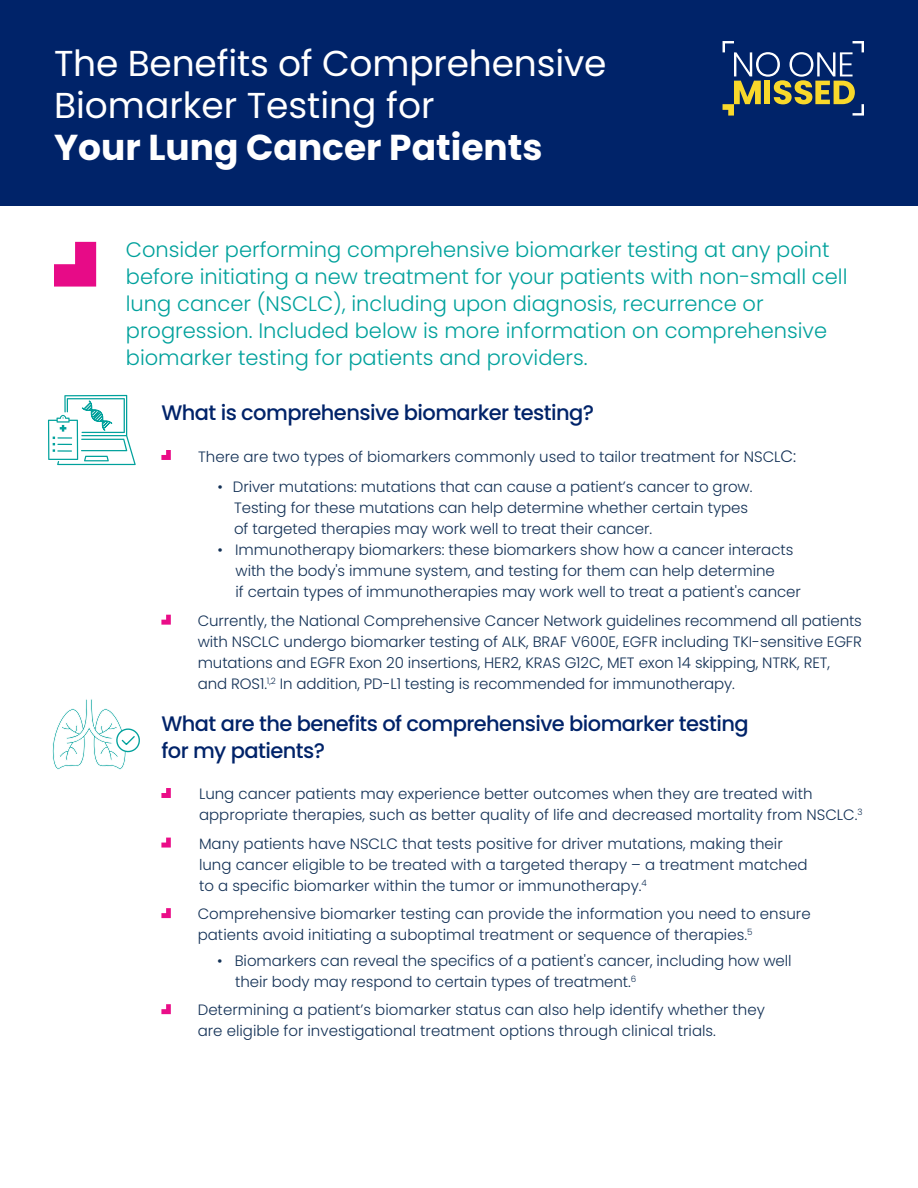
<style>
.page{position:relative;width:918px;height:1188px;background:#fff}
.page>*{position:absolute;margin:0;border:0;box-sizing:border-box;transform-origin:0 0}
.t1{font:36px/42px "Poppins";letter-spacing:-.005em;color:#fff}
.t2{font:700 36px "Poppins";color:#fff}
.t3{font:300 21px/27px "Poppins";color:#00a19c}
.t4{font:500 21px/27px "Poppins";letter-spacing:-.025em;color:#002369}
.t5{font:300 15px/21px "Poppins";letter-spacing:-.005em;color:#133156}
.s1{font-size:16.5px}
</style>
<div class="page">
<div style="left:0;top:0;width:918px;height:206px;background:#002369"></div>
<svg style="left:723px;top:41px;width:141px;height:75px"></svg>
<svg style="left:54px;top:242px;width:42px;height:45px"></svg>
<svg style="left:161px;top:908px;width:10px;height:10px"></svg>
<svg style="left:161px;top:1004px;width:10px;height:10px"></svg>
<svg style="left:161px;top:788px;width:10px;height:10px"></svg>
<svg style="left:161px;top:838px;width:10px;height:10px"></svg>
<svg style="left:161px;top:450px;width:10px;height:10px"></svg>
<svg style="left:161px;top:615px;width:10px;height:10px"></svg>
<svg style="left:52px;top:699px;width:88px;height:70px"></svg>
<svg style="left:48px;top:395px;width:88px;height:70px"></svg>
<h1 class="t1" style="left:54px;top:43px;width:554px">The Benefits of Comprehensive<br>Biomarker Testing for</h1>
<h1 class="t2" style="left:54px;top:127px;width:490px">Your Lung Cancer Patients</h1>
<p class="t3" style="left:126px;top:237px;width:723px">Consider performing comprehensive biomarker testing at any point before initiating a new treatment for your patients with non-small cell lung cancer (NSCLC), including upon diagnosis, recurrence or progression. Included below is more information on comprehensive biomarker testing for patients and providers.</p>
<h2 class="t4" style="left:161px;top:399px;width:434px">What is comprehensive biomarker testing?</h2>
<p class="t5" style="left:198px;top:447px;width:600px">There are two types of biomarkers commonly used to tailor treatment for NSCL<span class="s1">C:</span></p>
<p class="t5" style="left:234px;top:477px;width:520px;text-indent:-16px">• Driver mutations: mutations that can cause a patient’s cancer to grow.<br>Testing for these mutations can help determine whether certain types of targeted therapies may work well to treat their cancer.</p>
<p class="t5" style="left:236px;top:540px;width:567px;text-indent:-18px">• Immunotherapy biomarkers: these biomarkers show how a cancer interacts with the body's immune system, and testing for them can help determine<br>if certain types of immunotherapies may work well to treat a patient's cancer</p>
<p class="t5" style="left:198px;top:610px;width:666px">Currently, the National Comprehensive Cancer Network guidelines recommend all patients with NSCLC undergo biomarker testing of ALK, BRAF V600E, EGFR including TKI-sensitive EGFR mutations and EGFR Exon 20 insertions, HER2, KRAS G12C, MET exon 14 skipping, NTRK, RET, and ROS1.<sup>1,2</sup> In addition, PD-L1 testing is recommended for immunotherapy.</p>
<h2 class="t4" style="left:161px;top:710px;width:589px">What are the benefits of comprehensive biomarker testing for my patients?</h2>
<p class="t5" style="left:199px;top:783px;width:665px">Lung cancer patients may experience better outcomes when they are treated with appropriate therapies, such as better quality of life and decreased mortality from NSCLC.<sup>3</sup></p>
<p class="t5" style="left:199px;top:833px;width:610px">Many patients have NSCLC that tests positive for driver mutations, making their lung cancer eligible to be treated with a targeted therapy – a treatment matched to a specific biomarker within the tumor or immunotherapy.<sup>4</sup></p>
<p class="t5" style="left:198px;top:904px;width:614px">Comprehensive biomarker testing can provide the information you need to ensure patients avoid initiating a suboptimal treatment or sequence of therapies.<sup>5</sup></p>
<p class="t5" style="left:235px;top:950px;width:558px;text-indent:-18px">• Biomarkers can reveal the specifics of a patient's cancer, including how well their body may respond to certain types of treatment.<sup>6</sup></p>
<p class="t5" style="left:198px;top:1000px;width:569px">Determining a patient’s biomarker status can also help identify whether they are eligible for investigational treatment options through clinical trials.</p>
</div>
